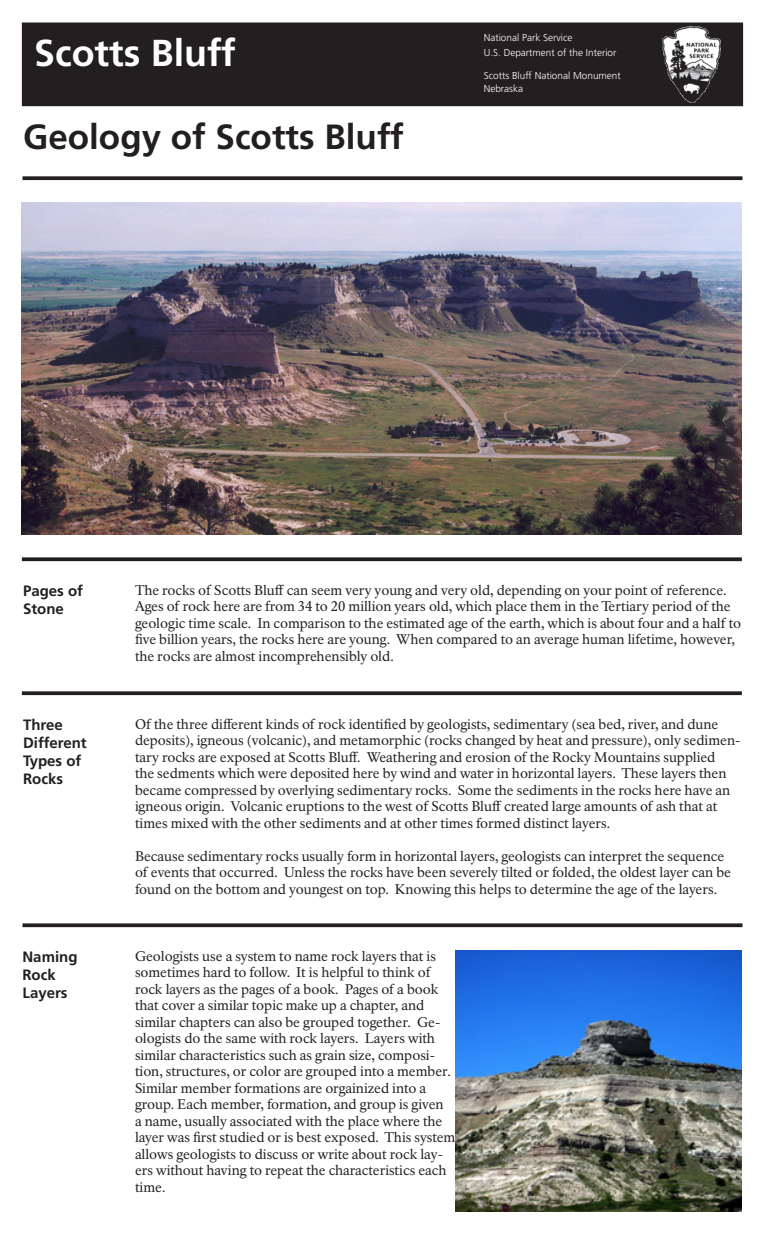
<style>
.page{position:relative;width:765px;height:1260px;background:#fff}
.page>*{position:absolute;margin:0;border:0;box-sizing:border-box;transform-origin:0 0}
.t1{font:700 37.5px "Frutiger LT Std";color:#fff}
.t2{font:700 35px "Frutiger LT Std";color:#231f20}
.t3{font:700 15px/18px "Frutiger LT Std";color:#231f20}
.t4{font:13.75px/16.5px "NPS Rawlinson OT";letter-spacing:-.005em;color:#231f20}
.t5{font:300 10px/15px "Frutiger LT Std";color:#fff}
</style>
<div class="page">
<div style="left:22px;top:23px;width:720px;height:83px;background:#231f20"></div>
<div style="left:22px;top:22px;width:721px;height:84px;border:1px solid #231f20"></div>
<img style="left:662px;top:27px;width:58px;height:75px">
<img style="left:22px;top:203px;width:720px;height:331px">
<svg style="left:22px;top:176px;width:720px;height:4px;background:#343131"></svg>
<svg style="left:22px;top:557px;width:720px;height:4px;background:#383536"></svg>
<svg style="left:22px;top:691px;width:720px;height:4px;background:#353233"></svg>
<svg style="left:22px;top:923px;width:720px;height:4px;background:#383536"></svg>
<img style="left:455px;top:950px;width:287px;height:261px">
<h1 class="t1" style="left:34px;top:31px;width:203px">Scotts Bluff</h1>
<p class="t5" style="left:484px;top:30px;width:134px">National Park Service<br>U.S. Department of the Interior</p>
<p class="t5" style="left:484px;top:70px;width:139px;line-height:12.5px">Scotts Bluff National Monument<br>Nebraska</p>
<h2 class="t2" style="left:23px;top:116px;width:382px">Geology of Scotts Bluff</h2>
<p class="t3" style="left:23px;top:582px;width:62px">Pages of<br>Stone</p>
<p class="t4" style="left:135px;top:582px;width:608px">The rocks of Scotts Bluff can seem very young and very old, depending on your point of reference.<br>Ages of rock here are from 34 to 20 million years old, which place them in the Tertiary period of the geologic time scale. In comparison to the estimated age of the earth, which is about four and a half to five billion years, the rocks here are young. When compared to an average human lifetime, however, the rocks are almost incomprehensibly old.</p>
<p class="t3" style="left:23px;top:715px;width:65px">Three<br>Different<br>Types of<br>Rocks</p>
<p class="t4" style="left:135px;top:716px;width:607px">Of the three different kinds of rock identified by geologists, sedimentary (sea bed, river, and dune deposits), igneous (volcanic), and metamorphic (rocks changed by heat and pressure), only sedimen&shy;tary rocks are exposed at Scotts Bluff. Weathering and erosion of the Rocky Mountains supplied<br>the sedments which were deposited here by wind and water in horizontal layers. These layers then became compressed by overlying sedimentary rocks. Some the sediments in the rocks here have an igneous origin. Volcanic eruptions to the west of Scotts Bluff created large amounts of ash that at times mixed with the other sediments and at other times formed distinct layers.</p>
<p class="t4" style="left:135px;top:848px;width:598px">Because sedimentary rocks usually form in horizontal layers, geologists can interpret the sequence of events that occurred. Unless the rocks have been severely tilted or folded, the oldest layer can be found on the bottom and youngest on top. Knowing this helps to determine the age of the layers.</p>
<p class="t3" style="left:22px;top:948px;width:57px">Naming<br>Rock<br>Layers</p>
<p class="t4" style="left:135px;top:948px;width:322px">Geologists use a system to name rock layers that is sometimes hard to follow. It is helpful to think of rock layers as the pages of a book. Pages of a book that cover a similar topic make up a chapter, and similar chapters can also be grouped together. Ge&shy;ologists do the same with rock layers. Layers with similar characteristics such as grain size, composi&shy;tion, structures, or color are grouped into a member.<br>Similar member formations are orgainized into a group. Each member, formation, and group is given<br>a name, usually associated with the place where the layer was first studied or is best exposed. This system allows geologists to discuss or write about rock lay&shy;ers without having to repeat the characteristics each time.</p>
</div>
